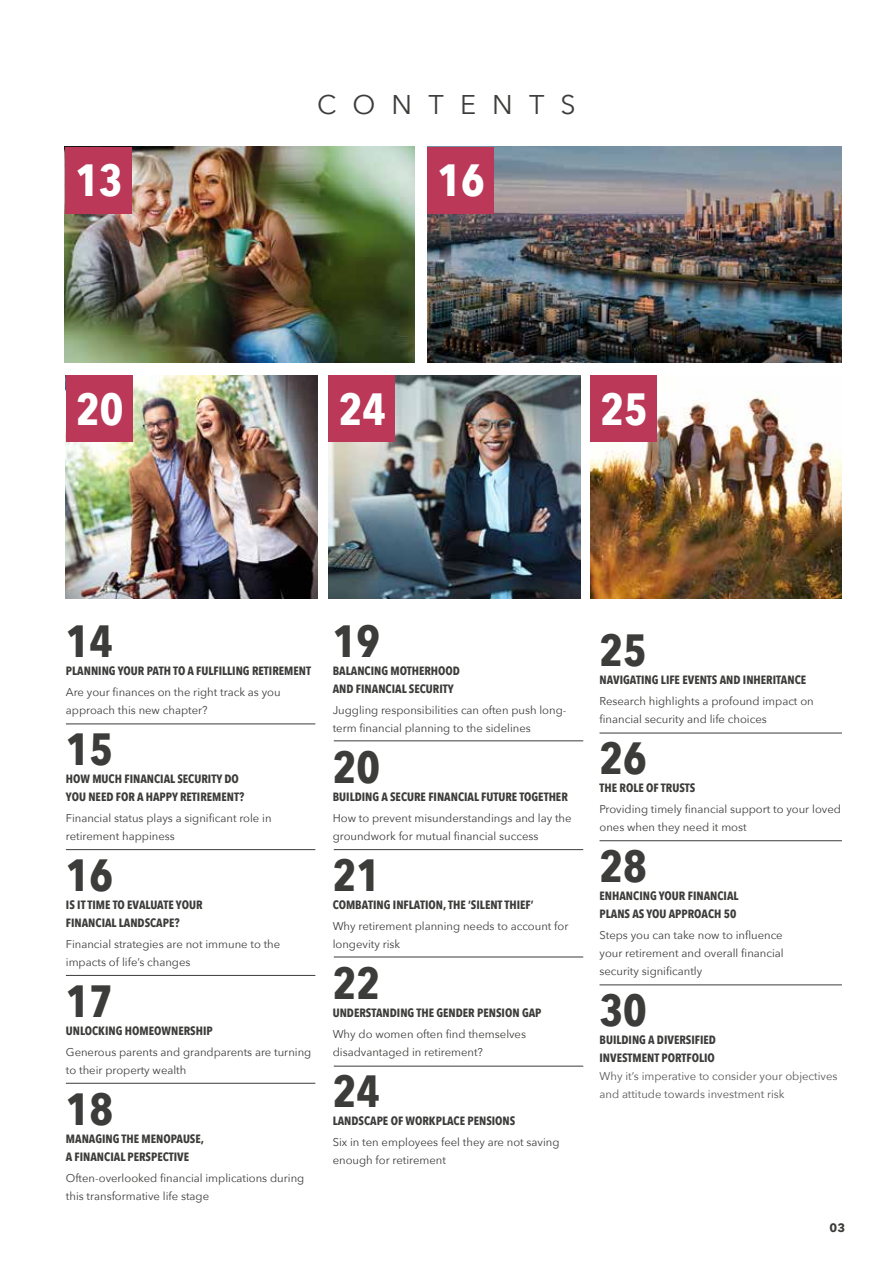
<style>
.page{position:relative;width:893px;height:1263px;background:#fff}
.page>*{position:absolute;margin:0;border:0;box-sizing:border-box;transform-origin:0 0}
.t1{font:700 45px "Avenir Next Condensed";color:#3c3c3b}
.t2{font:700 45px "Avenir Next Condensed";color:#fff}
.t3{font:27px "Avenir Next";letter-spacing:.6em;color:#3c3c3b}
.t4{font:700 12px/18px "Avenir Next Condensed";color:#3c3c3b}
.t5{font:700 12px "Avenir Next";color:#3c3c3b}
.t6{font:11.25px/18px "Avenir Next";color:#3c3c3b}
.t7{font:11.25px/18px "Avenir Next";color:#575756}
</style>
<div class="page">
<hr style="left:66px;top:849px;width:249px;height:1px;background:#3c3c3b">
<hr style="left:334px;top:741px;width:249px;height:1px;background:#3c3c3b">
<hr style="left:599px;top:733px;width:243px;height:1px;background:#3c3c3b">
<hr style="left:599px;top:840px;width:243px;height:1px;background:#3c3c3b">
<hr style="left:599px;top:985px;width:243px;height:1px;background:#3c3c3b">
<hr style="left:334px;top:849px;width:249px;height:1px;background:#3c3c3b">
<hr style="left:334px;top:957px;width:249px;height:1px;background:#3c3c3b">
<hr style="left:334px;top:1066px;width:249px;height:1px;background:#3c3c3b">
<hr style="left:66px;top:724px;width:249px;height:1px;background:#3c3c3b">
<hr style="left:66px;top:1083px;width:249px;height:1px;background:#3c3c3b">
<hr style="left:66px;top:975px;width:249px;height:1px;background:#3c3c3b">
<img style="left:65px;top:147px;width:350px;height:215px">
<img style="left:427px;top:147px;width:415px;height:215px">
<img style="left:66px;top:375px;width:251px;height:223px">
<img style="left:328px;top:375px;width:252px;height:223px">
<img style="left:590px;top:396px;width:252px;height:202px">
<div style="left:65px;top:147px;width:67px;height:67px;background:#bc3858"></div>
<div style="left:427px;top:147px;width:67px;height:67px;background:#bc3858"></div>
<div style="left:66px;top:375px;width:67px;height:67px;background:#bc3858"></div>
<div style="left:328px;top:375px;width:67px;height:67px;background:#bc3858"></div>
<div style="left:590px;top:375px;width:67px;height:67px;background:#bc3858"></div>
<h2 class="t3" style="left:317px;top:87px;width:260px">CONTENTS</h2>
<h1 class="t2" style="left:75px;top:151px;width:49px">13</h1>
<h1 class="t2" style="left:438px;top:151px;width:49px">16</h1>
<h1 class="t2" style="left:76px;top:380px;width:49px">20</h1>
<h1 class="t2" style="left:339px;top:380px;width:49px">24</h1>
<h1 class="t2" style="left:600px;top:380px;width:49px">25</h1>
<h1 class="t1" style="left:66px;top:612px;width:49px">14</h1>
<p class="t4" style="left:66px;top:662px;width:247px">PLANNING YOUR PATH TO A FULFILLING RETIREMENT</p>
<p class="t6" style="left:66px;top:683px;width:216px">Are your finances on the right track as you approach this new chapter?</p>
<h1 class="t1" style="left:66px;top:720px;width:49px">15</h1>
<p class="t4" style="left:66px;top:770px;width:180px">HOW MUCH FINANCIAL SECURITY DO<br>YOU NEED FOR A HAPPY RETIREMENT?</p>
<p class="t6" style="left:66px;top:809px;width:207px">Financial status plays a significant role in retirement happiness</p>
<h1 class="t1" style="left:66px;top:846px;width:49px">16</h1>
<p class="t4" style="left:66px;top:896px;width:138px">IS IT TIME TO EVALUATE YOUR<br>FINANCIAL LANDSCAPE?</p>
<p class="t6" style="left:66px;top:935px;width:216px">Financial strategies are not immune to the impacts of life’s changes</p>
<h1 class="t1" style="left:66px;top:972px;width:49px">17</h1>
<p class="t4" style="left:66px;top:1022px;width:148px">UNLOCKING HOMEOWNERSHIP</p>
<p class="t6" style="left:66px;top:1043px;width:247px">Generous parents and grandparents are turning to their property wealth</p>
<h1 class="t1" style="left:66px;top:1080px;width:49px">18</h1>
<p class="t4" style="left:66px;top:1130px;width:140px">MANAGING THE MENOPAUSE,<br>A FINANCIAL PERSPECTIVE</p>
<p class="t6" style="left:66px;top:1169px;width:240px">Often-overlooked financial implications during this transformative life stage</p>
<h1 class="t1" style="left:333px;top:612px;width:49px">19</h1>
<p class="t4" style="left:333px;top:662px;width:129px">BALANCING MOTHERHOOD<br>AND FINANCIAL SECURITY</p>
<p class="t6" style="left:333px;top:701px;width:235px">Juggling responsibilities can often push long&shy;term financial planning to the sidelines</p>
<h1 class="t1" style="left:333px;top:738px;width:49px">20</h1>
<p class="t4" style="left:333px;top:788px;width:237px">BUILDING A SECURE FINANCIAL FUTURE TOGETHER</p>
<p class="t6" style="left:333px;top:809px;width:240px">How to prevent misunderstandings and lay the groundwork for mutual financial success</p>
<h1 class="t1" style="left:333px;top:846px;width:49px">21</h1>
<p class="t4" style="left:333px;top:896px;width:202px">COMBATING INFLATION, THE ‘SILENT THIEF’</p>
<p class="t6" style="left:333px;top:917px;width:237px">Why retirement planning needs to account for longevity risk</p>
<h1 class="t1" style="left:333px;top:954px;width:49px">22</h1>
<p class="t4" style="left:333px;top:1004px;width:210px">UNDERSTANDING THE GENDER PENSION GAP</p>
<p class="t6" style="left:333px;top:1025px;width:195px">Why do women often find themselves disadvantaged in retirement?</p>
<h1 class="t1" style="left:333px;top:1062px;width:49px">24</h1>
<p class="t4" style="left:333px;top:1112px;width:184px">LANDSCAPE OF WORKPLACE PENSIONS</p>
<p class="t6" style="left:333px;top:1133px;width:228px">Six in ten employees feel they are not saving enough for retirement</p>
<h1 class="t1" style="left:599px;top:621px;width:49px">25</h1>
<p class="t4" style="left:599px;top:671px;width:208px">NAVIGATING LIFE EVENTS AND INHERITANCE</p>
<p class="t6" style="left:599px;top:692px;width:216px">Research highlights a profound impact on financial security and life choices</p>
<h1 class="t1" style="left:599px;top:729px;width:49px">26</h1>
<p class="t4" style="left:599px;top:779px;width:97px">THE ROLE OF TRUSTS</p>
<p class="t6" style="left:599px;top:800px;width:243px">Providing timely financial support to your loved ones when they need it most</p>
<h1 class="t1" style="left:599px;top:837px;width:49px">28</h1>
<p class="t4" style="left:599px;top:887px;width:141px">ENHANCING YOUR FINANCIAL<br>PLANS AS YOU APPROACH 50</p>
<p class="t6" style="left:599px;top:926px;width:186px;text-align:justify">Steps you can take now to influence your retirement and overall financial security significantly</p>
<h1 class="t1" style="left:599px;top:981px;width:49px">30</h1>
<p class="t4" style="left:599px;top:1031px;width:118px">BUILDING A DIVERSIFIED<br>INVESTMENT PORTFOLIO</p>
<p class="t7" style="left:599px;top:1067px;width:240px">Why it’s imperative to consider your objectives and attitude towards investment risk</p>
<p class="t5" style="left:830px;top:1220px;width:17px">03</p>
</div>
